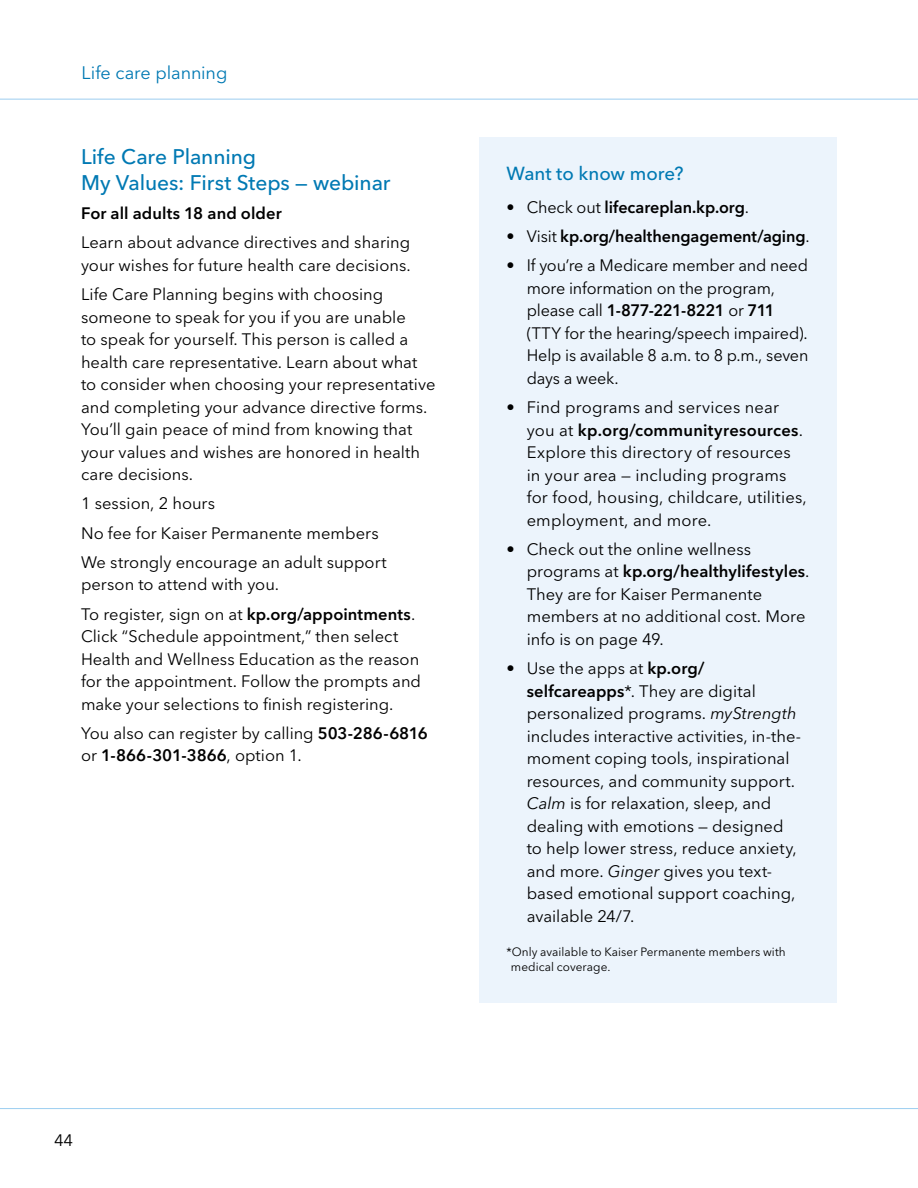
<style>
.page{position:relative;width:918px;height:1188px;background:#fff}
.page>*{position:absolute;margin:0;border:0;box-sizing:border-box;transform-origin:0 0}
.H2_Classes{font:500 21px/25.5px "Avenir Next LT Pro";letter-spacing:-.005em;color:#0079b3}
.t1{font:500 18.75px "Avenir Next LT Pro";letter-spacing:-.005em;color:#0079b3}
.H1_Running_Head{font:18px "Avenir Next LT Pro";letter-spacing:-.005em;color:#0079b3}
.t2{font:16.5px/22.5px "Avenir Next LT Pro";color:#000}
.t3{font:600 16.5px "Avenir Next LT Pro";letter-spacing:-.005em;color:#000}
.p_footnote{font:12px/14.4px "Avenir Next LT Pro";letter-spacing:.005em;color:#000}
.s1{font-weight:600}
.s2{font-weight:400}
.s3{font-style:italic}
</style>
<div class="page">
<hr style="left:0;top:99px;width:918px;height:1px;background:#9ccef0">
<hr style="left:0;top:1108px;width:918px;height:1px;background:#9ccef0">
<div style="left:479px;top:137px;width:358px;height:865px;background:#ecf4fc"></div>
<h1 class="H1_Running_Head" style="left:82px;top:62px;width:147px">Life care planning</h1>
<h2 class="H2_Classes" style="left:81px;top:144px;width:311px">Life Care Planning<br>My Values: First Steps — webinar</h2>
<p class="t3" style="left:81px;top:203px;width:202px">For all adults 18 and older</p>
<p class="t2" style="left:81px;top:231px;width:331px">Learn about advance directives and sharing your wishes for future health care decisions.</p>
<p class="t2" style="left:81px;top:283px;width:356px">Life Care Planning begins with choosing someone to speak for you if you are unable<br>to speak for yourself. This person is called a health care representative. Learn about what to consider when choosing your representative and completing your advance directive forms.<br>You’ll gain peace of mind from knowing that your values and wishes are honored in health care decisions.</p>
<p class="t2" style="left:81px;top:492px;width:136px">1 session, 2 hours</p>
<p class="t2" style="left:81px;top:522px;width:299px">No fee for Kaiser Permanente members</p>
<p class="t2" style="left:81px;top:551px;width:307px">We strongly encourage an adult support person to attend with you.</p>
<p class="t2" style="left:81px;top:603px;width:342px">To register, sign on at <span class="s1">kp.org/appointments</span>.<br>Click “Schedule appointment,” then select Health and Wellness Education as the reason for the appointment. Follow the prompts and make your selections to finish registering.</p>
<p class="t2" style="left:81px;top:722px;width:348px">You also can register by calling <span class="s1">503-286-6816 </span>or <span class="s1">1-866-301-3866</span>, option 1.</p>
<p class="t2" style="left:54px;top:1129px;width:21px">44</p>
<h2 class="t1" style="left:506px;top:162px;width:179px">Want to know more?</h2>
<p class="t3" style="left:506px;top:197px;width:244px"><span class="s2">• Check out</span> lifecareplan.kp.org<span class="s2">.</span></p>
<p class="t3" style="left:506px;top:226px;width:305px"><span class="s2">• Visit</span> kp.org/healthengagement/aging<span class="s2">.</span></p>
<p class="t2" style="left:527px;top:254px;width:283px;text-indent:-20px">• If you’re a Medicare member and need more information on the program, please call <span class="s1">1-877-221-8221</span> or <span class="s1">711 </span>(TTY for the hearing/speech impaired).<br>Help is available 8 a.m. to 8 p.m., seven days a week.</p>
<p class="t2" style="left:527px;top:396px;width:282px;text-indent:-20px">• Find programs and services near you at <span class="s1">kp.org/communityresources</span>.<br>Explore this directory of resources in your area — including programs for food, housing, childcare, utilities, employment, and more.</p>
<p class="t2" style="left:527px;top:538px;width:284px;text-indent:-20px">• Check out the online wellness programs at <span class="s1">kp.org/healthylifestyles</span>.<br>They are for Kaiser Permanente members at no additional cost. More info is on page 49.</p>
<p class="t2" style="left:527px;top:657px;width:276px;text-indent:-20px">• Use the apps at <span class="s1">kp.org/ selfcareapps</span>*. They are digital personalized programs. <span class="s3">myStrength </span>includes interactive activities, in-the&shy;moment coping tools, inspirational resources, and community support.<br><span class="s3">Calm</span> is for relaxation, sleep, and dealing with emotions — designed to help lower stress, reduce anxiety, and more. <span class="s3">Ginger</span> gives you text&shy;based emotional support coaching, available 24/7.</p>
<p class="p_footnote" style="left:511px;top:945px;width:276px;text-indent:-5px">*Only available to Kaiser Permanente members with medical coverage.</p>
</div>
